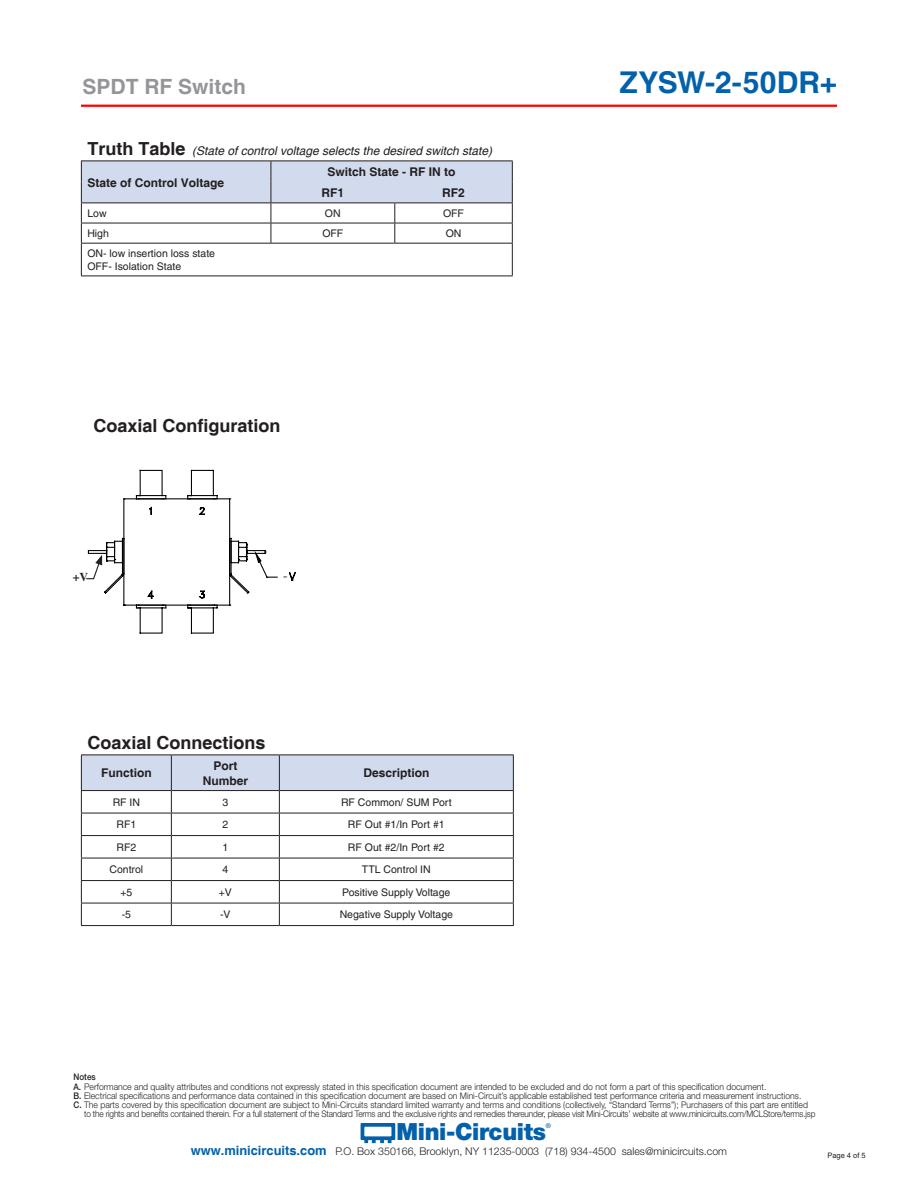
<style>
.page{position:relative;width:918px;height:1188px;background:#fff}
.page>*{position:absolute;margin:0;border:0;box-sizing:border-box;transform-origin:0 0}
.t1{font:700 30px "Helvetica";letter-spacing:.005em;color:#0261aa}
.t2{font:900 23.7px "Helvetica Neue";letter-spacing:-.015em;color:#0261aa}
.t3{font:700 21px "Helvetica";color:#939598}
.SECTIONS-HEAD{font:700 18px "Helvetica";color:#231f20}
.t4{font:13.5px "Times";color:#231f20}
.t5{font:700 12px "Helvetica";color:#231f20}
.t6{font:italic 12px "Helvetica";color:#231f20}
.t7{font:700 12px "Times";color:#231f20}
.t8{font:300 10.65px "Helvetica Neue";color:#231f20}
.t9{font:10.5px "Helvetica";color:#231f20}
.t10{font:300 9.15px "Helvetica Neue";color:#231f20;scale:.95 1}
.t11{font:300 9.15px "Helvetica Neue";letter-spacing:-.02em;color:#231f20;scale:.91 1}
.t12{font:500 9.15px "Helvetica Neue";color:#231f20;scale:.9 1}
.t13{font:7.5px "Helvetica";color:#231f20}
.t14{font:500 6.6px "Helvetica Neue";color:#0261aa}
.s1{font-weight:700;font-style:normal;font-size:18px}
.s2{font-weight:500}
.s3{font-family:"Helvetica";font-weight:700;font-size:12.9px;color:#0261aa}
</style>
<div class="page">
<hr style="left:81px;top:105px;width:756px;height:2px;background:#f00">
<svg style="left:361px;top:1123px;width:34px;height:20px"></svg>
<hr style="left:81px;top:244px;width:1px;height:32px;background:#231f20">
<hr style="left:512px;top:244px;width:1px;height:32px;background:#231f20">
<hr style="left:81px;top:276px;width:190px;height:1px;background:#231f20">
<hr style="left:271px;top:276px;width:124px;height:1px;background:#231f20">
<hr style="left:395px;top:276px;width:118px;height:1px;background:#231f20">
<svg style="left:81px;top:161px;width:432px;height:82px"></svg>
<hr style="left:81px;top:243px;width:190px;height:1px;background:#231f20">
<hr style="left:271px;top:243px;width:124px;height:1px;background:#231f20">
<hr style="left:395px;top:243px;width:118px;height:1px;background:#231f20">
<svg style="left:81px;top:755px;width:433px;height:170px"></svg>
<hr style="left:81px;top:925px;width:90px;height:1px;background:#231f20">
<hr style="left:171px;top:925px;width:108px;height:1px;background:#231f20">
<hr style="left:279px;top:925px;width:235px;height:1px;background:#231f20">
<svg style="left:86px;top:469px;width:210px;height:165px"></svg>
<div style="left:278px;top:572px;width:10px;height:11px;background:#fff"></div>
<h3 class="t3" style="left:82px;top:74px;width:165px">SPDT RF Switch</h3>
<h1 class="t1" style="left:620px;top:64px;width:219px">ZYSW-2-50DR+</h1>
<p class="t6" style="left:87px;top:144px;width:406px"><span class="s1">Truth Table</span> (State of control voltage selects the desired switch state)</p>
<p class="t5" style="left:87px;top:175px;width:138px">State of Control Voltage</p>
<p class="t5" style="left:328px;top:164px;width:130px">Switch State - RF IN to</p>
<p class="t5" style="left:322px;top:185px;width:24px">RF1</p>
<p class="t5" style="left:442px;top:185px;width:24px">RF2</p>
<p class="t9" style="left:87px;top:207px;width:21px">Low</p>
<p class="t9" style="left:325px;top:207px;width:17px">ON</p>
<p class="t9" style="left:443px;top:207px;width:22px">OFF</p>
<p class="t9" style="left:87px;top:227px;width:23px">High</p>
<p class="t9" style="left:322px;top:227px;width:23px">OFF</p>
<p class="t9" style="left:446px;top:227px;width:17px">ON</p>
<p class="t9" style="left:87px;top:248px;width:129px">ON- low insertion loss state</p>
<p class="t9" style="left:87px;top:260px;width:95px">OFF- Isolation State</p>
<p class="SECTIONS-HEAD" style="left:94px;top:415px;width:189px">Coaxial Configuration</p>
<p class="t7" style="left:73px;top:570px;width:17px">+V</p>
<p class="t4" style="left:283px;top:568px;width:6px">-</p>
<p class="SECTIONS-HEAD" style="left:87px;top:732px;width:180px">Coaxial Connections</p>
<p class="t5" style="left:101px;top:766px;width:52px">Function</p>
<p class="t5" style="left:213px;top:759px;width:25px">Port</p>
<p class="t5" style="left:203px;top:773px;width:47px">Number</p>
<p class="t5" style="left:363px;top:766px;width:68px">Description</p>
<p class="t9" style="left:113px;top:796px;width:29px">RF IN</p>
<p class="t9" style="left:222px;top:796px;width:7px">3</p>
<p class="t9" style="left:341px;top:796px;width:112px">RF Common/ SUM Port</p>
<p class="t9" style="left:116px;top:819px;width:21px">RF1</p>
<p class="t9" style="left:222px;top:819px;width:7px">2</p>
<p class="t9" style="left:348px;top:819px;width:98px">RF Out #1/In Port #1</p>
<p class="t9" style="left:116px;top:841px;width:21px">RF2</p>
<p class="t9" style="left:222px;top:841px;width:7px">1</p>
<p class="t9" style="left:348px;top:841px;width:98px">RF Out #2/In Port #2</p>
<p class="t9" style="left:109px;top:864px;width:35px">Control</p>
<p class="t9" style="left:222px;top:864px;width:7px">4</p>
<p class="t9" style="left:362px;top:864px;width:70px">TTL Control IN</p>
<p class="t9" style="left:120px;top:886px;width:13px">+5</p>
<p class="t9" style="left:219px;top:886px;width:15px">+V</p>
<p class="t9" style="left:342px;top:886px;width:110px">Positive Supply Voltage</p>
<p class="t9" style="left:122px;top:909px;width:11px">-5</p>
<p class="t9" style="left:220px;top:909px;width:12px">-V</p>
<p class="t9" style="left:340px;top:909px;width:115px">Negative Supply Voltage</p>
<p class="t12" style="left:74px;top:1072px;width:26px">Notes</p>
<p class="t10" style="left:74px;top:1081px;width:731px"><span class="s2">A.</span> Performance and quality attributes and conditions not expressly stated in this specification document are intended to be excluded and do not form a part of this specification document.</p>
<p class="t10" style="left:74px;top:1090px;width:768px"><span class="s2">B.</span> Electrical specifications and performance data contained in this specification document are based on Mini-Circuit’s applicable established test performance criteria and measurement instructions.</p>
<p class="t10" style="left:74px;top:1099px;width:775px"><span class="s2">C.</span> The parts covered by this specification document are subject to Mini-Circuits standard limited warranty and terms and conditions (collectively, “Standard Terms”); Purchasers of this part are entitled</p>
<p class="t11" style="left:84px;top:1108px;width:805px">to the rights and benefits contained therein. For a full statement of the Standard Terms and the exclusive rights and remedies thereunder, please visit Mini-Circuits’ website at www.minicircuits.com/MCLStore/terms.jsp</p>
<h2 class="t2" style="left:396px;top:1118px;width:151px">Mini-Circuits</h2>
<p class="t14" style="left:546px;top:1121px;width:7px">®</p>
<p class="t8" style="left:191px;top:1145px;width:538px"><span class="s3">www.minicircuits.com</span> P.O. Box 350166, Brooklyn, NY 11235-0003 (718) 934-4500 sales@minicircuits.com</p>
<p class="t13" style="left:828px;top:1151px;width:40px">Page 4 of 5</p>
</div>
